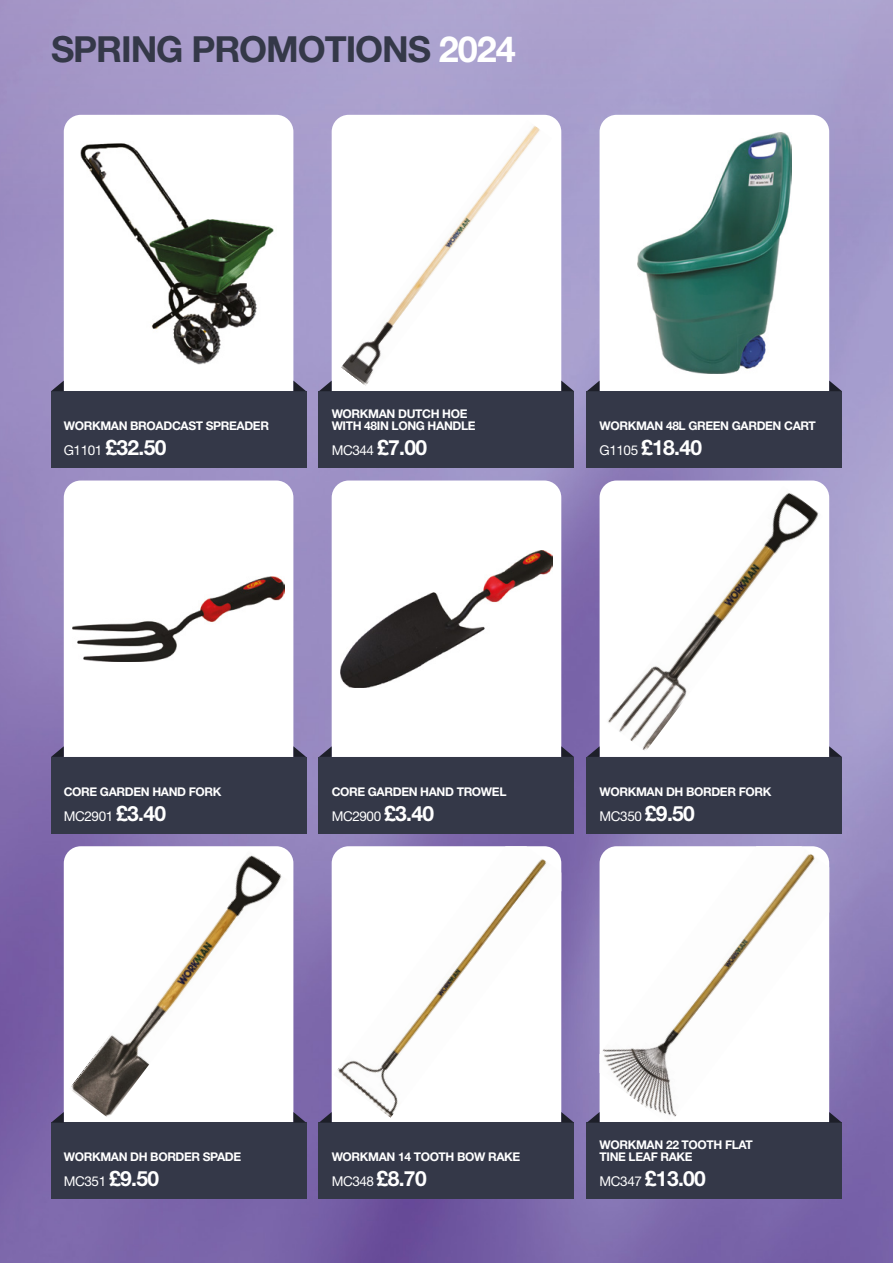
<style>
.page{position:relative;width:893px;height:1263px;background:#fff}
.page>*{position:absolute;margin:0;border:0;box-sizing:border-box;transform-origin:0 0}
.t1{font:700 36px "Helvetica Neue";letter-spacing:-.03em;color:#343848}
.t2{font:700 21px "Helvetica Neue";letter-spacing:-.03em;color:#fff}
.t3{font:13.5px "Helvetica Neue";letter-spacing:-.03em;color:#fff}
.t4{font:700 12px/12px "Helvetica Neue";letter-spacing:-.03em;color:#fff}
.s1{color:#fff}
.s2{font-weight:400;font-size:13.5px}
.s3{font-weight:700;font-size:21px}
</style>
<div class="page">
<img style="left:0;top:0;width:893px;height:1263px">
<svg style="left:64px;top:115px;width:229px;height:276px"></svg>
<img style="left:81px;top:141px;width:196px;height:224px">
<div style="left:51px;top:391px;width:255px;height:77px;background:#343848"></div>
<svg style="left:293px;top:381px;width:13px;height:10px"></svg>
<svg style="left:51px;top:381px;width:13px;height:10px"></svg>
<svg style="left:64px;top:480px;width:229px;height:277px"></svg>
<img style="left:72px;top:576px;width:213px;height:85px">
<div style="left:51px;top:757px;width:255px;height:76px;background:#343848"></div>
<svg style="left:293px;top:746px;width:13px;height:11px"></svg>
<svg style="left:51px;top:746px;width:13px;height:11px"></svg>
<svg style="left:64px;top:846px;width:229px;height:277px"></svg>
<img style="left:69px;top:850px;width:219px;height:268px">
<div style="left:51px;top:1123px;width:255px;height:76px;background:#343848"></div>
<svg style="left:293px;top:1112px;width:13px;height:11px"></svg>
<svg style="left:51px;top:1112px;width:13px;height:11px"></svg>
<svg style="left:332px;top:115px;width:229px;height:276px"></svg>
<img style="left:341px;top:120px;width:211px;height:266px">
<div style="left:319px;top:391px;width:255px;height:77px;background:#343848"></div>
<svg style="left:561px;top:381px;width:13px;height:10px"></svg>
<svg style="left:319px;top:381px;width:13px;height:10px"></svg>
<svg style="left:332px;top:480px;width:229px;height:277px"></svg>
<img style="left:340px;top:550px;width:213px;height:137px">
<div style="left:319px;top:757px;width:255px;height:76px;background:#343848"></div>
<svg style="left:561px;top:746px;width:13px;height:11px"></svg>
<svg style="left:319px;top:746px;width:13px;height:11px"></svg>
<svg style="left:332px;top:846px;width:229px;height:277px"></svg>
<img style="left:333px;top:846px;width:228px;height:272px">
<div style="left:319px;top:1123px;width:255px;height:76px;background:#343848"></div>
<svg style="left:561px;top:1112px;width:13px;height:11px"></svg>
<svg style="left:319px;top:1112px;width:13px;height:11px"></svg>
<svg style="left:600px;top:115px;width:229px;height:276px"></svg>
<img style="left:637px;top:133px;width:154px;height:240px">
<div style="left:587px;top:391px;width:255px;height:77px;background:#343848"></div>
<svg style="left:829px;top:381px;width:13px;height:10px"></svg>
<svg style="left:587px;top:381px;width:13px;height:10px"></svg>
<svg style="left:600px;top:480px;width:229px;height:277px"></svg>
<img style="left:606px;top:486px;width:217px;height:265px">
<div style="left:587px;top:757px;width:255px;height:76px;background:#343848"></div>
<svg style="left:829px;top:746px;width:13px;height:11px"></svg>
<svg style="left:587px;top:746px;width:13px;height:11px"></svg>
<img style="left:600px;top:846px;width:229px;height:277px">
<div style="left:587px;top:1123px;width:255px;height:76px;background:#343848"></div>
<svg style="left:829px;top:1112px;width:13px;height:11px"></svg>
<svg style="left:587px;top:1112px;width:13px;height:11px"></svg>
<h1 class="t1" style="left:51px;top:27px;width:466px">SPRING PROMOTIONS <span class="s1">2024</span></h1>
<p class="t4" style="left:64px;top:419px;width:207px">WORKMAN BROADCAST SPREADER</p>
<h2 class="t2" style="left:64px;top:434px;width:104px"><span class="s2">G1101</span> £32.50</h2>
<p class="t4" style="left:332px;top:407px;width:145px">WORKMAN DUTCH HOE<br>WITH 48IN LONG HANDLE</p>
<p class="t3" style="left:332px;top:442px;width:97px">MC344 <span class="s3">£7.00</span></p>
<p class="t4" style="left:600px;top:419px;width:218px">WORKMAN 48L GREEN GARDEN CART</p>
<h2 class="t2" style="left:600px;top:434px;width:104px"><span class="s2">G1105</span> £18.40</h2>
<p class="t4" style="left:64px;top:785px;width:159px">CORE GARDEN HAND FORK</p>
<p class="t3" style="left:64px;top:808px;width:104px">MC2901 <span class="s3">£3.40</span></p>
<p class="t4" style="left:332px;top:785px;width:176px">CORE GARDEN HAND TROWEL</p>
<p class="t3" style="left:332px;top:808px;width:104px">MC2900 <span class="s3">£3.40</span></p>
<p class="t4" style="left:600px;top:785px;width:173px">WORKMAN DH BORDER FORK</p>
<p class="t3" style="left:600px;top:808px;width:97px">MC350 <span class="s3">£9.50</span></p>
<p class="t4" style="left:64px;top:1151px;width:179px">WORKMAN DH BORDER SPADE</p>
<p class="t3" style="left:64px;top:1173px;width:97px">MC351 <span class="s3">£9.50</span></p>
<p class="t4" style="left:332px;top:1151px;width:190px">WORKMAN 14 TOOTH BOW RAKE</p>
<p class="t3" style="left:332px;top:1173px;width:96px">MC348 <span class="s3">£8.70</span></p>
<p class="t4" style="left:600px;top:1139px;width:155px">WORKMAN 22 TOOTH FLAT<br>TINE LEAF RAKE</p>
<h2 class="t2" style="left:600px;top:1166px;width:108px"><span class="s2">MC347</span> £13.00</h2>
</div>
